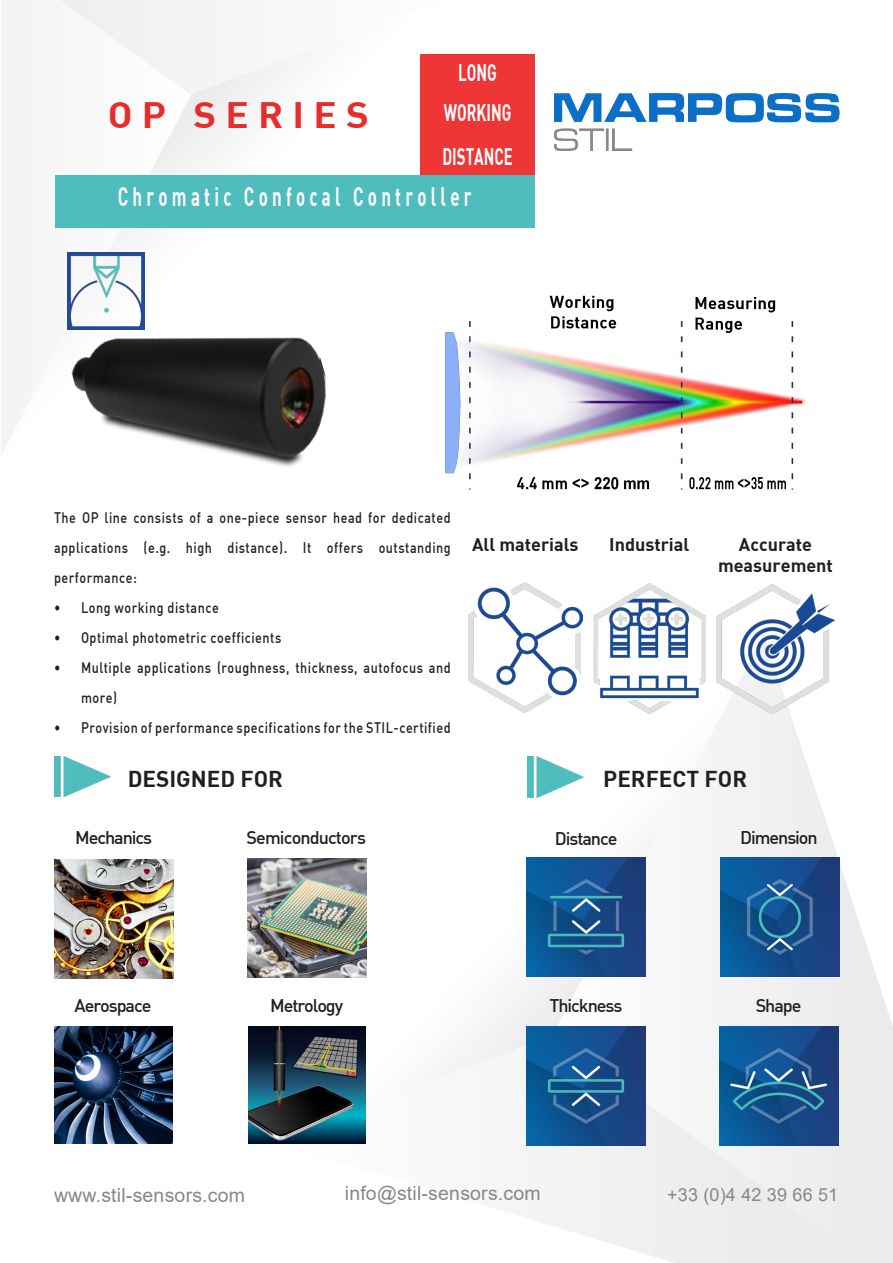
<style>
.page{position:relative;width:893px;height:1263px;background:#fff}
.page>*{position:absolute;margin:0;border:0;box-sizing:border-box;transform-origin:0 0}
.t1{font:36px "DIN Bold";letter-spacing:.24em;color:#e62d2b;scale:1.07 1}
.t2{font:26.25px "DIN Bold";letter-spacing:.25em;color:#fff;scale:.65 1}
.t3{font:23.55px "DIN Bold";color:#fff;scale:.64 1}
.t4{font:22.5px "DIN Bold";color:#231f20}
.t5{font:19.5px "Arial";letter-spacing:.01em;color:#878786}
.t6{font:500 18px "DIN";letter-spacing:-.06em;color:#231f20}
.t7{font:18px "DIN Bold";color:#231f20}
.t8{font:18px "Arial";letter-spacing:.01em;color:#878786}
.t9{font:500 15px/30px "DIN";letter-spacing:.04em;color:#231f20;text-align:justify;scale:.84 1}
</style>
<div class="page">
<img style="left:1px;top:0;width:892px;height:1263px">
<img style="left:54px;top:756px;width:56px;height:41px">
<img style="left:527px;top:756px;width:56px;height:41px">
<img style="left:54px;top:859px;width:119px;height:119px">
<img style="left:247px;top:858px;width:119px;height:119px">
<img style="left:526px;top:858px;width:119px;height:119px">
<img style="left:248px;top:1026px;width:118px;height:117px">
<img style="left:721px;top:858px;width:119px;height:119px">
<img style="left:526px;top:1026px;width:119px;height:119px">
<img style="left:720px;top:1026px;width:119px;height:119px">
<img style="left:68px;top:253px;width:76px;height:33px">
<img style="left:54px;top:1026px;width:118px;height:118px">
<img style="left:66px;top:286px;width:282px;height:234px">
<img style="left:446px;top:284px;width:360px;height:217px">
<img style="left:716px;top:584px;width:118px;height:129px">
<img style="left:468px;top:583px;width:115px;height:130px">
<img style="left:593px;top:584px;width:112px;height:130px">
<img style="left:554px;top:94px;width:285px;height:57px">
<div style="left:420px;top:55px;width:115px;height:120px;background:#ee3636"></div>
<div style="left:55px;top:175px;width:480px;height:52px;background:#4fbcbd"></div>
<p class="t1" style="left:108px;top:92px;width:245px">OP SERIES</p>
<p class="t3" style="left:458px;top:57px;width:62px">LONG</p>
<p class="t3" style="left:444px;top:97px;width:107px">WORKING</p>
<p class="t3" style="left:442px;top:141px;width:112px">DISTANCE</p>
<p class="t2" style="left:118px;top:179px;width:546px">Chromatic Confocal Controller</p>
<p class="t9" style="left:54px;top:502px;width:474px">The OP line consists of a one-piece sensor head for dedicated applications (e.g. high distance). It offers outstanding performance:</p>
<p class="t9" style="left:54px;top:592px;width:198px">• Long working distance</p>
<p class="t9" style="left:54px;top:622px;width:272px">• Optimal photometric coefficients</p>
<p class="t9" style="left:81px;top:652px;width:442px;text-indent:-27px">• Multiple applications (roughness, thickness, autofocus and more)</p>
<p class="t9" style="left:54px;top:712px;width:474px">• Provision of performance specifications for the STIL-certified</p>
<p class="t7" style="left:472px;top:532px;width:108px">All materials</p>
<p class="t7" style="left:609px;top:532px;width:82px">Industrial</p>
<p class="t7" style="left:739px;top:532px;width:75px">Accurate</p>
<p class="t7" style="left:718px;top:554px;width:116px">measurement</p>
<p class="t4" style="left:128px;top:764px;width:157px">DESIGNED FOR</p>
<p class="t4" style="left:603px;top:765px;width:145px">PERFECT FOR</p>
<p class="t6" style="left:75px;top:826px;width:78px">Mechanics</p>
<p class="t6" style="left:247px;top:826px;width:121px">Semiconductors</p>
<p class="t6" style="left:75px;top:994px;width:78px">Aerospace</p>
<p class="t6" style="left:270px;top:994px;width:74px">Metrology</p>
<p class="t6" style="left:555px;top:827px;width:64px">Distance</p>
<p class="t6" style="left:740px;top:826px;width:79px">Dimension</p>
<p class="t6" style="left:549px;top:994px;width:74px">Thickness</p>
<p class="t6" style="left:756px;top:994px;width:47px">Shape</p>
<p class="t5" style="left:54px;top:1182px;width:193px">www.stil-sensors.com</p>
<p class="t5" style="left:345px;top:1179px;width:197px">info@stil-sensors.com</p>
<p class="t8" style="left:667px;top:1182px;width:173px">+33 (0)4 42 39 66 51</p>
</div>
